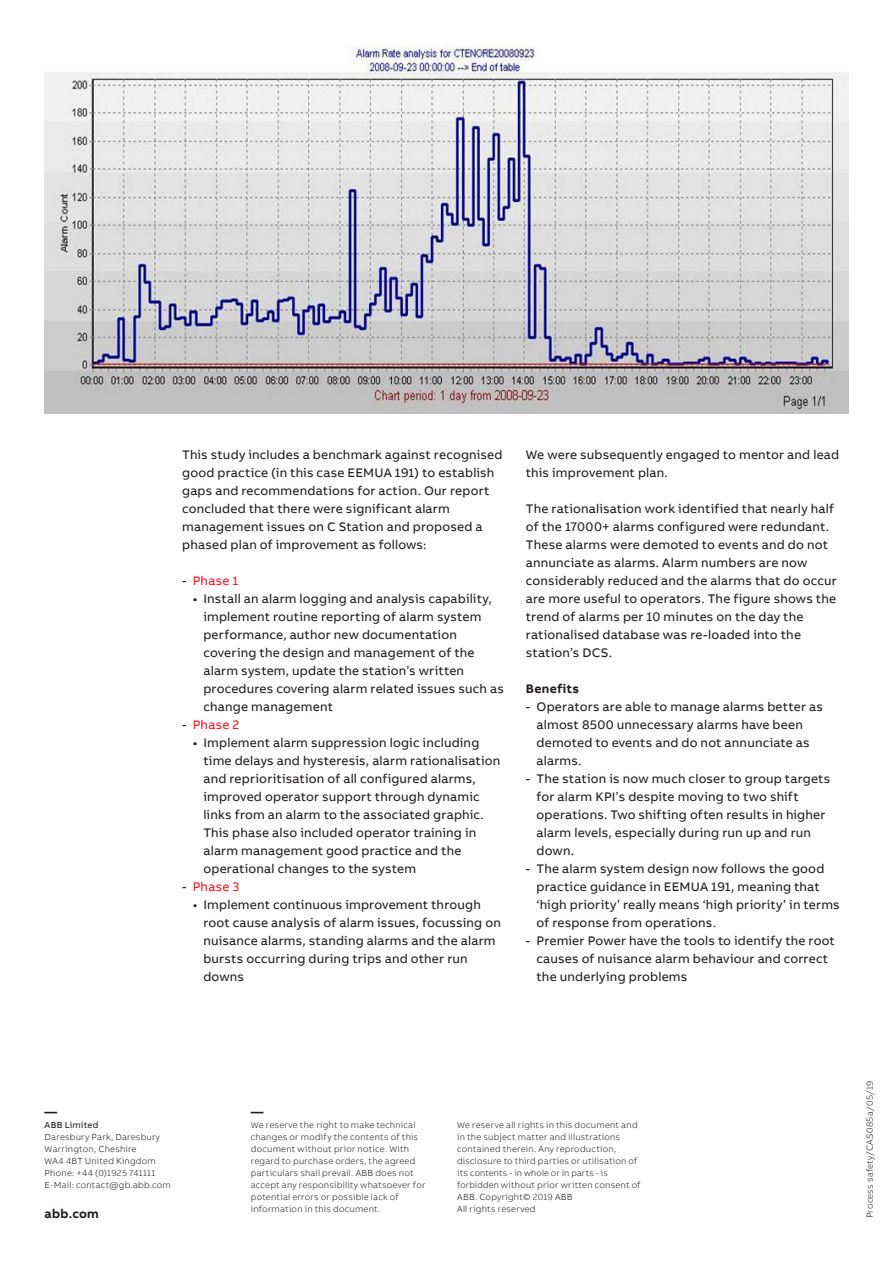
<style>
.page{position:relative;width:893px;height:1263px;background:#fff}
.page>*{position:absolute;margin:0;border:0;box-sizing:border-box;transform-origin:0 0}
.Copytext_8_5pt_12pt{font:12.75px/18px "AB Bvoice";letter-spacing:.015em;color:#231f20}
.t1{font:12.75px "AB Bvoice";letter-spacing:.01em;color:#ee1c28}
.Paragraph_Title_8_5p{font:700 12.75px "AB Bvoice";letter-spacing:.02em;color:#231f20}
.t2{font:300 9px/12px "AB Bvoice";letter-spacing:.025em;color:#231f20}
.t3{font:9px "AB Bvoice";letter-spacing:.025em;color:#231f20}
.s1{color:#231f20}
</style>
<div class="page">
<img style="left:45px;top:44px;width:803px;height:370px">
<p class="Copytext_8_5pt_12pt" style="left:182px;top:445px;width:322px">This study includes a benchmark against recognised good practice (in this case EEMUA 191) to establish gaps and recommendations for action. Our report concluded that there were significant alarm management issues on C Station and proposed a phased plan of improvement as follows:</p>
<p class="t1" style="left:182px;top:573px;width:58px"><span class="s1">-</span> Phase 1</p>
<p class="Copytext_8_5pt_12pt" style="left:203px;top:589px;width:302px;text-indent:-11px">• Install an alarm logging and analysis capability, implement routine reporting of alarm system performance, author new documentation covering the design and management of the alarm system, update the station’s written procedures covering alarm related issues such as change management</p>
<p class="t1" style="left:182px;top:717px;width:59px"><span class="s1">-</span> Phase 2</p>
<p class="Copytext_8_5pt_12pt" style="left:203px;top:733px;width:298px;text-indent:-11px">• Implement alarm suppression logic including time delays and hysteresis, alarm rationalisation and reprioritisation of all configured alarms, improved operator support through dynamic links from an alarm to the associated graphic.<br>This phase also included operator training in alarm management good practice and the operational changes to the system</p>
<p class="t1" style="left:182px;top:879px;width:59px"><span class="s1">-</span> Phase 3</p>
<p class="Copytext_8_5pt_12pt" style="left:203px;top:895px;width:299px;text-indent:-11px">• Implement continuous improvement through root cause analysis of alarm issues, focussing on nuisance alarms, standing alarms and the alarm bursts occurring during trips and other run downs</p>
<p class="Copytext_8_5pt_12pt" style="left:526px;top:445px;width:315px">We were subsequently engaged to mentor and lead this improvement plan.</p>
<p class="Copytext_8_5pt_12pt" style="left:526px;top:499px;width:312px">The rationalisation work identified that nearly half of the 17000+ alarms configured were redundant.<br>These alarms were demoted to events and do not annunciate as alarms. Alarm numbers are now considerably reduced and the alarms that do occur are more useful to operators. The figure shows the trend of alarms per 10 minutes on the day the rationalised database was re-loaded into the station’s DCS.</p>
<p class="Paragraph_Title_8_5p" style="left:526px;top:680px;width:55px">Benefits</p>
<p class="Copytext_8_5pt_12pt" style="left:536px;top:697px;width:288px;text-indent:-11px">- Operators are able to manage alarms better as almost 8500 unnecessary alarms have been demoted to events and do not annunciate as alarms.</p>
<p class="Copytext_8_5pt_12pt" style="left:536px;top:769px;width:295px;text-indent:-11px">- The station is now much closer to group targets for alarm KPI’s despite moving to two shift operations. Two shifting often results in higher alarm levels, especially during run up and run down.</p>
<p class="Copytext_8_5pt_12pt" style="left:536px;top:859px;width:305px;text-indent:-11px">- The alarm system design now follows the good practice guidance in EEMUA 191, meaning that ‘high priority’ really means ‘high priority’ in terms of response from operations.</p>
<p class="Copytext_8_5pt_12pt" style="left:536px;top:931px;width:300px;text-indent:-11px">- Premier Power have the tools to identify the root causes of nuisance alarm behaviour and correct the underlying problems</p>
<p class="Paragraph_Title_8_5p" style="left:45px;top:1103px;width:14px">—</p>
<p class="t3" style="left:45px;top:1119px;width:55px">ABB Limited</p>
<p class="t2" style="left:45px;top:1131px;width:128px">Daresbury Park, Daresbury<br>Warrington, Cheshire<br>WA4 4BT United Kingdom<br>Phone: +44 (0)1925 741111<br>E-Mail: contact@gb.abb.com</p>
<p class="Paragraph_Title_8_5p" style="left:45px;top:1206px;width:56px">abb.com</p>
<p class="Paragraph_Title_8_5p" style="left:251px;top:1103px;width:14px">—</p>
<p class="t2" style="left:251px;top:1119px;width:176px">We reserve the right to make technical changes or modify the contents of this document without prior notice. With regard to purchase orders, the agreed particulars shall prevail. ABB does not accept any responsibility whatsoever for potential errors or possible lack of information in this document.</p>
<p class="t2" style="left:457px;top:1119px;width:185px">We reserve all rights in this document and in the subject matter and illustrations contained therein. Any reproduction, disclosure to third parties or utilisation of its contents - in whole or in parts - is forbidden without prior written consent of ABB. Copyright© 2019 ABB<br>All rights reserved</p>
<p class="t2" style="left:864px;top:1218px;width:139px;rotate:-90deg">Process safety/CAS085a/05/19</p>
</div>
